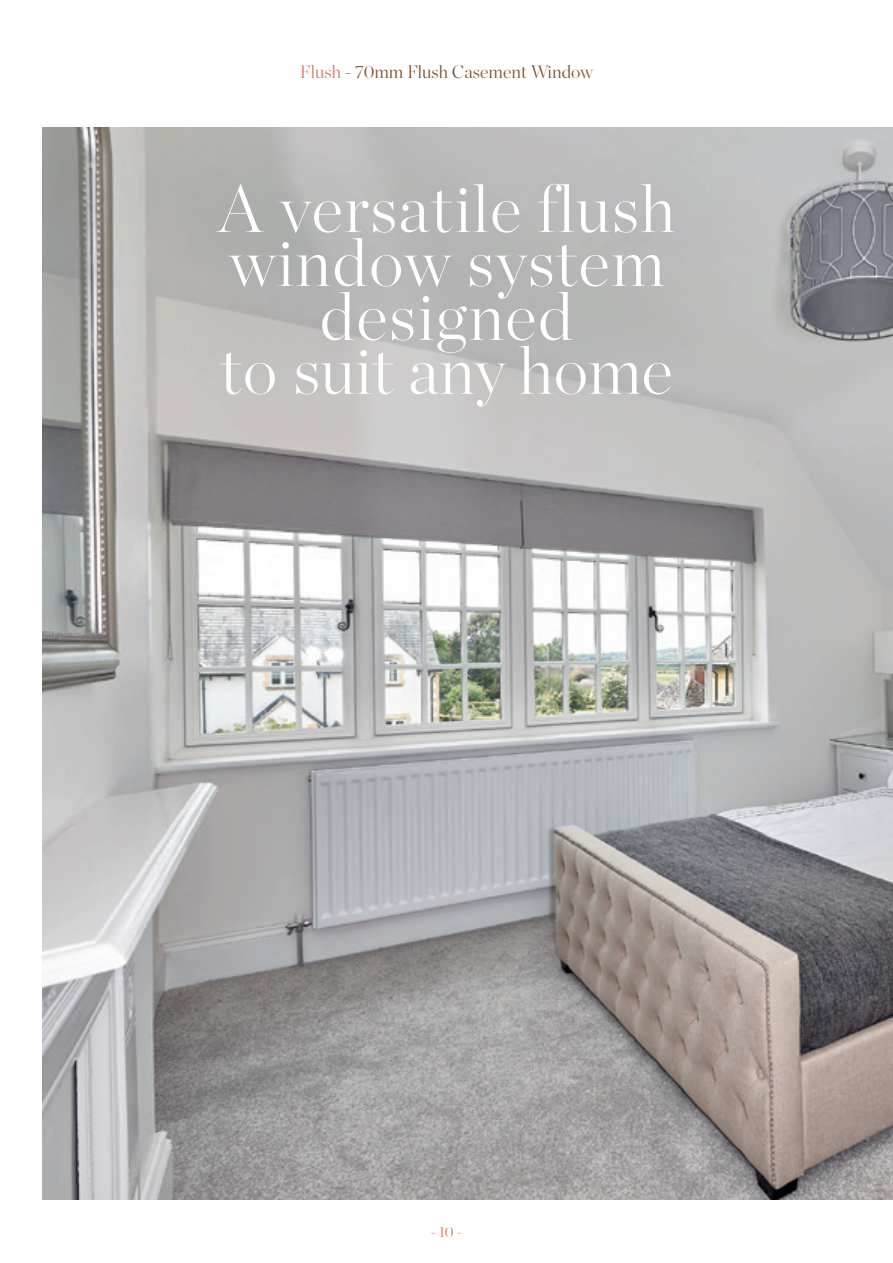
<style>
.page{position:relative;width:893px;height:1263px;background:#fff}
.page>*{position:absolute;margin:0;border:0;box-sizing:border-box;transform-origin:0 0}
.t1{font:200 66.75px/54px "Chronicle Display";letter-spacing:.02em;color:#fff;text-align:center}
.t2{font:200 18px "Chronicle Display";color:#744c27}
.t3{font:200 15px "Chronicle Display";color:#cf755a}
.s1{color:#cf755a}
</style>
<div class="page">
<img style="left:43px;top:128px;width:850px;height:1071px">
<p class="t2" style="left:300px;top:58px;width:295px"><span class="s1">Flush</span> - 70mm Flush Casement Window</p>
<p class="t1" style="left:217px;top:176px;width:459px">A versatile flush window system designed<br>to suit any home</p>
<p class="t3" style="left:431px;top:1220px;width:33px">- 10 -</p>
</div>
